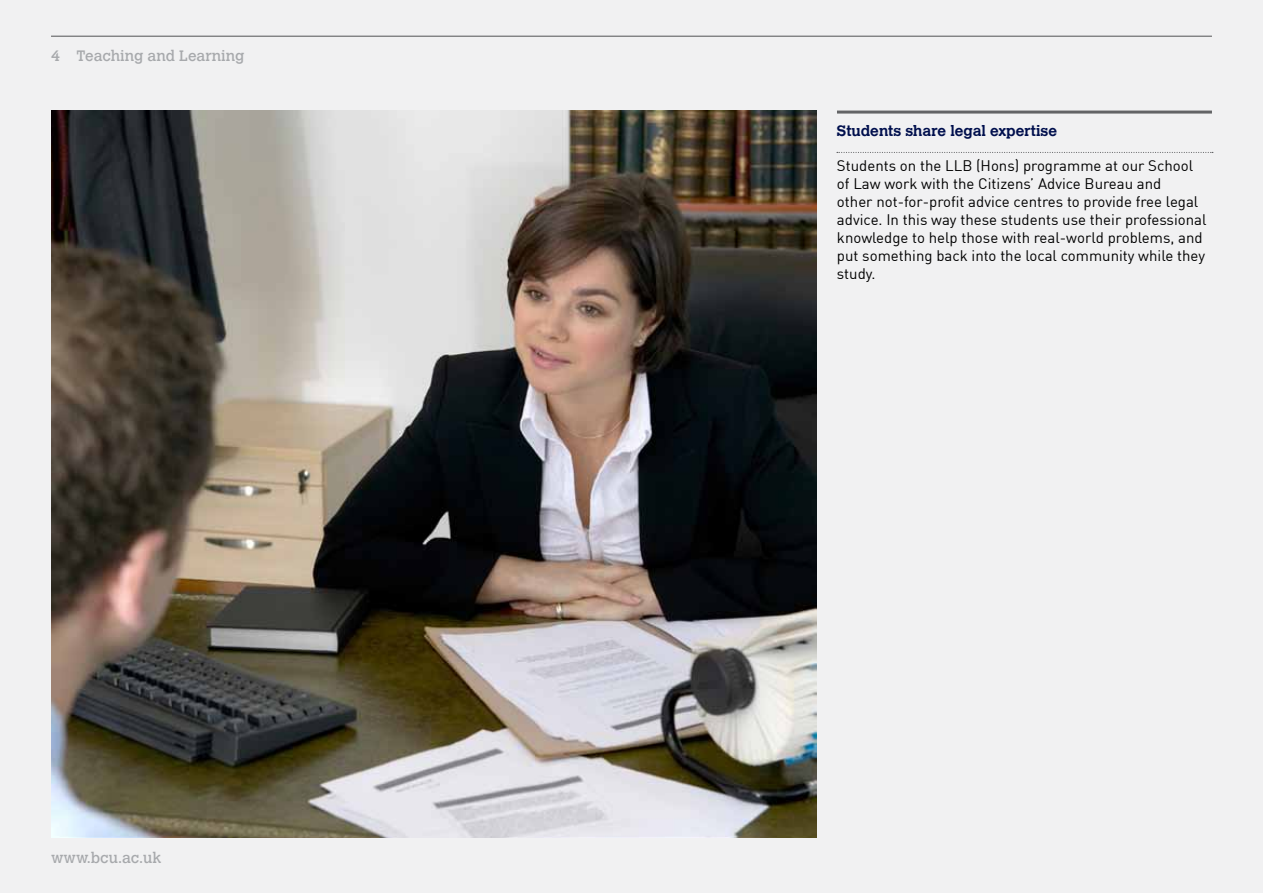
<style>
.page{position:relative;width:1263px;height:893px;background:#f1f1f2}
.page>*{position:absolute;margin:0;border:0;box-sizing:border-box;transform-origin:0 0}
.t1{font:15px/18px "DIN";color:#000}
.t2{font:15px "Calvert";color:#a7a9ac}
.t3{font:700 15px "Calvert";color:#000f4d}
</style>
<div class="page">
<hr style="left:51px;top:36px;width:1161px;height:1px;background:#636466">
<svg style="left:837px;top:152px;width:376px;height:1px"></svg>
<hr style="left:837px;top:111px;width:375px;height:3px;background:#636466">
<img style="left:51px;top:111px;width:765px;height:727px">
<p class="t2" style="left:51px;top:48px;width:195px">4 Teaching and Learning</p>
<p class="t2" style="left:51px;top:849px;width:112px">www.bcu.ac.uk</p>
<p class="t3" style="left:837px;top:121px;width:222px">Students share legal expertise</p>
<p class="t1" style="left:837px;top:156px;width:371px">Students on the LLB (Hons) programme at our School of Law work with the Citizens’ Advice Bureau and<br>other not-for-profit advice centres to provide free legal advice. In this way these students use their professional knowledge to help those with real-world problems, and put something back into the local community while they study.</p>
</div>
